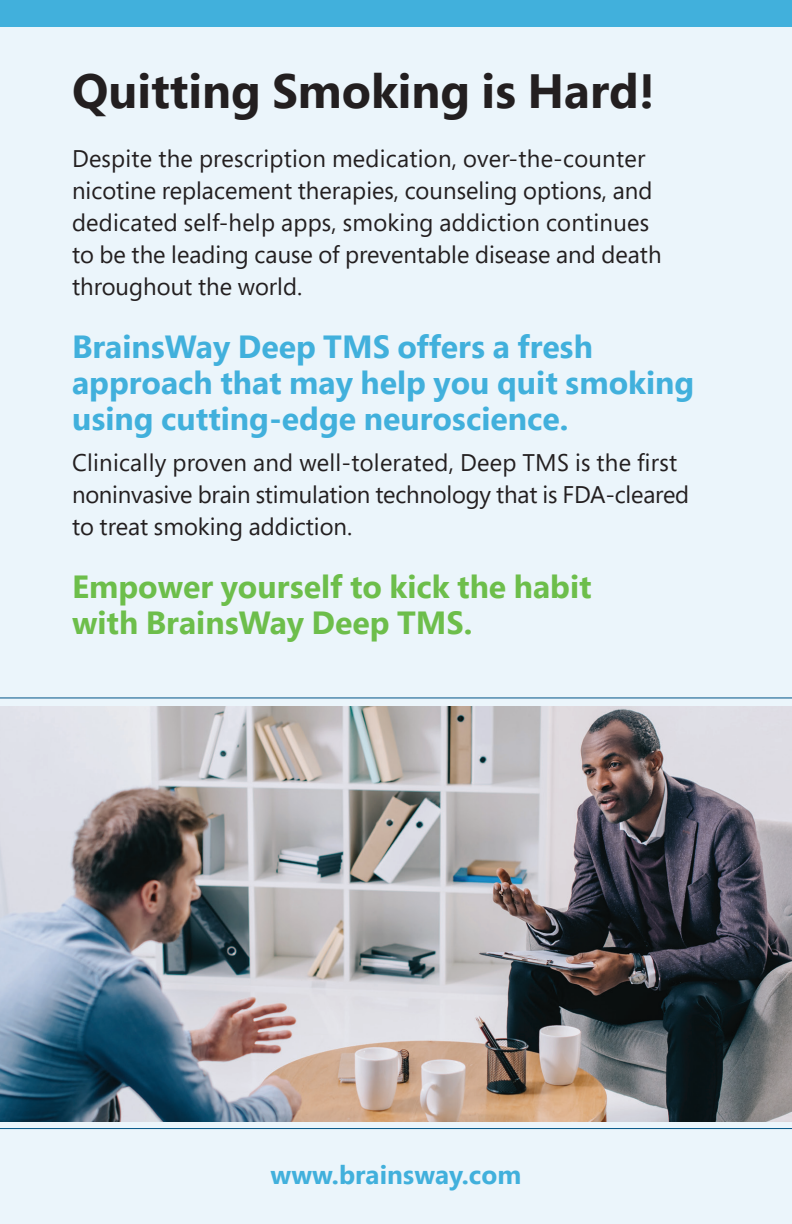
<style>
.page{position:relative;width:792px;height:1224px;background:#ebf5fb}
.page>*{position:absolute;margin:0;border:0;box-sizing:border-box;transform-origin:0 0}
.t1{font:700 48px "Segoe Pro";color:#231f20}
.t2{font:700 32px/36px "Segoe Pro";color:#41b0dc}
.t3{font:700 32px/36px "Segoe Pro";color:#6dbe4b}
.t4{font:700 26.2px "Segoe Pro";color:#41b0dc}
.t5{font:24px/32px "Segoe Pro";color:#231f20}
</style>
<div class="page">
<div style="left:0;top:0;width:792px;height:27px;background:#41b0dc"></div>
<hr style="left:0;top:1128px;width:792px;height:1px;background:#015487">
<img style="left:0;top:706px;width:792px;height:415px">
<hr style="left:0;top:697px;width:792px;height:1px;background:#015487">
<p class="t1" style="left:72px;top:57px;width:584px">Quitting Smoking is Hard!</p>
<p class="t5" style="left:72px;top:142px;width:591px">Despite the prescription medication, over-the-counter nicotine replacement therapies, counseling options, and dedicated self-help apps, smoking addiction continues to be the leading cause of preventable disease and death throughout the world.</p>
<p class="t2" style="left:72px;top:328px;width:624px">BrainsWay Deep TMS offers a fresh approach that may help you quit smoking using cutting-edge neuroscience.</p>
<p class="t5" style="left:72px;top:446px;width:619px">Clinically proven and well-tolerated, Deep TMS is the first noninvasive brain stimulation technology that is FDA-cleared to treat smoking addiction.</p>
<p class="t3" style="left:72px;top:568px;width:521px">Empower yourself to kick the habit with BrainsWay Deep TMS.</p>
<p class="t4" style="left:271px;top:1156px;width:252px">www.brainsway.com</p>
</div>
